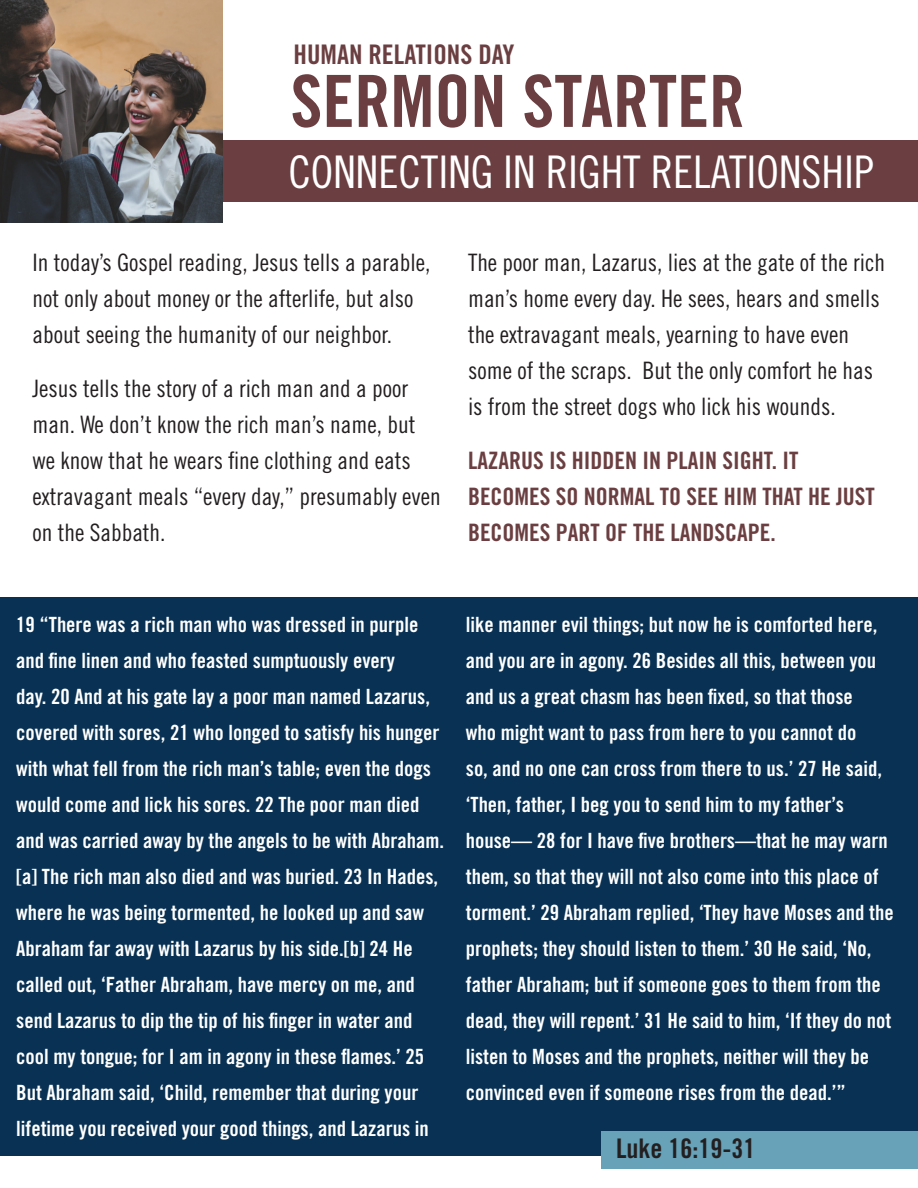
<style>
.page{position:relative;width:918px;height:1188px;background:#fff}
.page>*{position:absolute;margin:0;border:0;box-sizing:border-box;transform-origin:0 0}
.t1{font:72px "Trade Gothic LT Std Bd Cn 20";color:#6b3f41}
.t2{font:45px "Trade Gothic LT Std Cn 18";color:#fff}
.t3{font:27px "Trade Gothic LT Std Bd Cn 20";color:#6b3f41}
.t4{font:27px "Trade Gothic LT Std Bd Cn 20";color:#231f20}
.t5{font:24px/36px "Trade Gothic LT Std Cn 18";color:#231f20}
.t6{font:24px/36px "Trade Gothic LT Std Bd Cn 20";color:#6b3f41}
.t7{font:21px/36px "Trade Gothic LT Std Bd Cn 20";color:#fff}
</style>
<div class="page">
<div style="left:202px;top:141px;width:716px;height:61px;background:#6b3f41"></div>
<div style="left:0;top:597px;width:918px;height:559px;background:#093153"></div>
<img style="left:0;top:0;width:223px;height:223px">
<div style="left:601px;top:1131px;width:317px;height:38px;background:#67a2b8"></div>
<p class="t3" style="left:294px;top:38px;width:222px">HUMAN RELATIONS DAY</p>
<p class="t1" style="left:291px;top:58px;width:456px">SERMON STARTER</p>
<p class="t2" style="left:288px;top:145px;width:587px">CONNECTING IN RIGHT RELATIONSHIP</p>
<p class="t5" style="left:32px;top:244px;width:400px">In today’s Gospel reading, Jesus tells a parable, not only about money or the afterlife, but also about seeing the humanity of our neighbor.</p>
<p class="t5" style="left:32px;top:370px;width:410px">Jesus tells the story of a rich man and a poor man. We don’t know the rich man’s name, but we know that he wears fine clothing and eats extravagant meals “every day,” presumably even on the Sabbath.</p>
<p class="t5" style="left:468px;top:244px;width:419px">The poor man, Lazarus, lies at the gate of the rich man’s home every day. He sees, hears and smells the extravagant meals, yearning to have even some of the scraps. But the only comfort he has is from the street dogs who lick his wounds.</p>
<p class="t6" style="left:468px;top:442px;width:408px">LAZARUS IS HIDDEN IN PLAIN SIGHT. IT<br>BECOMES SO NORMAL TO SEE HIM THAT HE JUST<br>BECOMES PART OF THE LANDSCAPE.</p>
<p class="t7" style="left:16px;top:607px;width:429px">19 “There was a rich man who was dressed in purple and fine linen and who feasted sumptuously every<br>day. 20 And at his gate lay a poor man named Lazarus, covered with sores, 21 who longed to satisfy his hunger with what fell from the rich man’s table; even the dogs would come and lick his sores. 22 The poor man died and was carried away by the angels to be with Abraham. [a] The rich man also died and was buried. 23 In Hades, where he was being tormented, he looked up and saw Abraham far away with Lazarus by his side.[b] 24 He called out, ‘Father Abraham, have mercy on me, and send Lazarus to dip the tip of his finger in water and cool my tongue; for I am in agony in these flames.’ 25<br>But Abraham said, ‘Child, remember that during your lifetime you received your good things, and Lazarus in</p>
<p class="t7" style="left:466px;top:607px;width:429px">like manner evil things; but now he is comforted here, and you are in agony. 26 Besides all this, between you and us a great chasm has been fixed, so that those<br>who might want to pass from here to you cannot do<br>so, and no one can cross from there to us.’ 27 He said, ‘Then, father, I beg you to send him to my father’s house— 28 for I have five brothers—that he may warn them, so that they will not also come into this place of torment.’ 29 Abraham replied, ‘They have Moses and the prophets; they should listen to them.’ 30 He said, ‘No, father Abraham; but if someone goes to them from the dead, they will repent.’ 31 He said to him, ‘If they do not listen to Moses and the prophets, neither will they be convinced even if someone rises from the dead.’”</p>
<p class="t4" style="left:616px;top:1132px;width:141px">Luke 16:19-31</p>
</div>
